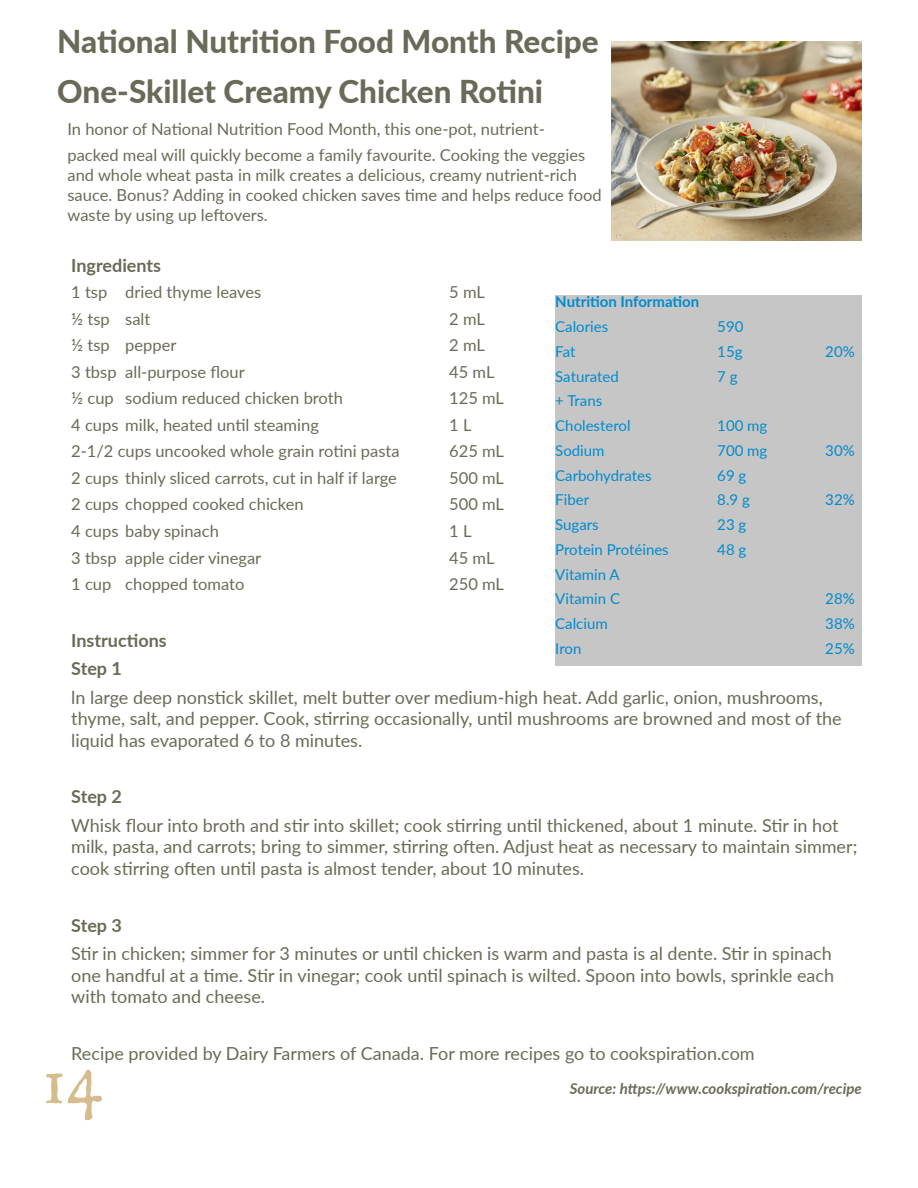
<style>
.page{position:relative;width:918px;height:1188px;background:#fff}
.page>*{position:absolute;margin:0;border:0;box-sizing:border-box;transform-origin:0 0}
.t1{font:63px "Ugly Qua";color:#d5bc8d}
.t2{font:800 31.5px "Lato";color:#6b6a59}
.t3{font:18px/21.6px "Lato";color:#6b6a59}
.t4{font:700 18px "Lato";color:#6b6a59}
.t5{font:16.5px/19.8px "Lato";color:#6b6a59}
.t6{font:15px "Lato";color:#008cce}
.t7{font:italic 700 15px "Lato";color:#6b6a59}
.t8{font:700 15px "Lato";color:#008cce}
</style>
<div class="page">
<div style="left:555px;top:295px;width:307px;height:371px;background:#c6c6c6"></div>
<img style="left:612px;top:41px;width:250px;height:200px">
<p class="t2" style="left:57px;top:18px;width:543px">National Nutrition Food Month Recipe</p>
<p class="t2" style="left:57px;top:68px;width:487px">One-Skillet Creamy Chicken Rotini</p>
<p class="t5" style="left:68px;top:118px;width:479px">In honor of National Nutrition Food Month, this one-pot, nutrient-</p>
<p class="t5" style="left:68px;top:145px;width:536px">packed meal will quickly become a family favourite. Cooking the veggies and whole wheat pasta in milk creates a delicious, creamy nutrient-rich sauce. Bonus? Adding in cooked chicken saves time and helps reduce food waste by using up leftovers.</p>
<p class="t4" style="left:71px;top:252px;width:91px">Ingredients</p>
<p class="t5" style="left:71px;top:281px;width:192px">1 tsp dried thyme leaves</p>
<p class="t5" style="left:449px;top:281px;width:37px">5 mL</p>
<p class="t5" style="left:71px;top:308px;width:81px">½ tsp salt</p>
<p class="t5" style="left:449px;top:308px;width:37px">2 mL</p>
<p class="t5" style="left:71px;top:335px;width:107px">½ tsp pepper</p>
<p class="t5" style="left:449px;top:335px;width:37px">2 mL</p>
<p class="t5" style="left:71px;top:361px;width:175px">3 tbsp all-purpose flour</p>
<p class="t5" style="left:449px;top:361px;width:47px">45 mL</p>
<p class="t5" style="left:71px;top:388px;width:273px">½ cup sodium reduced chicken broth</p>
<p class="t5" style="left:449px;top:388px;width:56px">125 mL</p>
<p class="t5" style="left:71px;top:414px;width:249px">4 cups milk, heated until steaming</p>
<p class="t5" style="left:449px;top:414px;width:24px">1 L</p>
<p class="t5" style="left:71px;top:441px;width:330px">2-1/2 cups uncooked whole grain rotini pasta</p>
<p class="t5" style="left:449px;top:441px;width:56px">625 mL</p>
<p class="t5" style="left:71px;top:467px;width:327px">2 cups thinly sliced carrots, cut in half if large</p>
<p class="t5" style="left:449px;top:467px;width:56px">500 mL</p>
<p class="t5" style="left:71px;top:494px;width:234px">2 cups chopped cooked chicken</p>
<p class="t5" style="left:449px;top:494px;width:56px">500 mL</p>
<p class="t5" style="left:71px;top:520px;width:149px">4 cups baby spinach</p>
<p class="t5" style="left:449px;top:520px;width:24px">1 L</p>
<p class="t5" style="left:71px;top:547px;width:191px">3 tbsp apple cider vinegar</p>
<p class="t5" style="left:449px;top:547px;width:47px">45 mL</p>
<p class="t5" style="left:71px;top:574px;width:175px">1 cup chopped tomato</p>
<p class="t5" style="left:449px;top:574px;width:56px">250 mL</p>
<p class="t8" style="left:555px;top:291px;width:146px">Nutrition Information</p>
<p class="t6" style="left:555px;top:316px;width:54px">Calories</p>
<p class="t6" style="left:717px;top:316px;width:28px">590</p>
<p class="t6" style="left:555px;top:341px;width:22px">Fat</p>
<p class="t6" style="left:717px;top:341px;width:27px">15g</p>
<p class="t6" style="left:825px;top:341px;width:31px">20%</p>
<p class="t6" style="left:555px;top:366px;width:65px">Saturated</p>
<p class="t6" style="left:717px;top:366px;width:22px">7 g</p>
<p class="t6" style="left:555px;top:390px;width:48px">+ Trans</p>
<p class="t6" style="left:555px;top:415px;width:77px">Cholesterol</p>
<p class="t6" style="left:717px;top:415px;width:52px">100 mg</p>
<p class="t6" style="left:555px;top:440px;width:51px">Sodium</p>
<p class="t6" style="left:717px;top:440px;width:52px">700 mg</p>
<p class="t6" style="left:825px;top:440px;width:31px">30%</p>
<p class="t6" style="left:555px;top:465px;width:98px">Carbohydrates</p>
<p class="t6" style="left:717px;top:465px;width:31px">69 g</p>
<p class="t6" style="left:555px;top:489px;width:35px">Fiber</p>
<p class="t6" style="left:717px;top:489px;width:34px">8.9 g</p>
<p class="t6" style="left:825px;top:489px;width:31px">32%</p>
<p class="t6" style="left:555px;top:514px;width:45px">Sugars</p>
<p class="t6" style="left:717px;top:514px;width:31px">23 g</p>
<p class="t6" style="left:555px;top:539px;width:115px">Protein Protéines</p>
<p class="t6" style="left:717px;top:539px;width:31px">48 g</p>
<p class="t6" style="left:555px;top:564px;width:66px">Vitamin A</p>
<p class="t6" style="left:555px;top:588px;width:66px">Vitamin C</p>
<p class="t6" style="left:825px;top:588px;width:31px">28%</p>
<p class="t6" style="left:555px;top:613px;width:54px">Calcium</p>
<p class="t6" style="left:825px;top:613px;width:31px">38%</p>
<p class="t6" style="left:555px;top:638px;width:28px">Iron</p>
<p class="t6" style="left:825px;top:638px;width:31px">25%</p>
<p class="t4" style="left:71px;top:627px;width:97px">Instructions</p>
<p class="t4" style="left:71px;top:655px;width:52px">Step 1</p>
<p class="t3" style="left:71px;top:685px;width:772px">ln large deep nonstick skillet, melt butter over medium-high heat. Add garlic, onion, mushrooms, thyme, salt, and pepper. Cook, stirring occasionally, until mushrooms are browned and most of the liquid has evaporated 6 to 8 minutes.</p>
<p class="t4" style="left:71px;top:784px;width:52px">Step 2</p>
<p class="t3" style="left:71px;top:814px;width:788px">Whisk flour into broth and stir into skillet; cook stirring until thickened, about 1 minute. Stir in hot milk, pasta, and carrots; bring to simmer, stirring often. Adjust heat as necessary to maintain simmer; cook stirring often until pasta is almost tender, about 10 minutes.</p>
<p class="t4" style="left:71px;top:912px;width:52px">Step 3</p>
<p class="t3" style="left:71px;top:942px;width:764px">Stir in chicken; simmer for 3 minutes or until chicken is warm and pasta is al dente. Stir in spinach one handful at a time. Stir in vinegar; cook until spinach is wilted. Spoon into bowls, sprinkle each with tomato and cheese.</p>
<p class="t3" style="left:71px;top:1042px;width:685px">Recipe provided by Dairy Farmers of Canada. For more recipes go to cookspiration.com</p>
<p class="t7" style="left:570px;top:1078px;width:294px">Source: https://www.cookspiration.com/recipe</p>
<h1 class="t1" style="left:44px;top:1030px;width:63px">14</h1>
</div>
